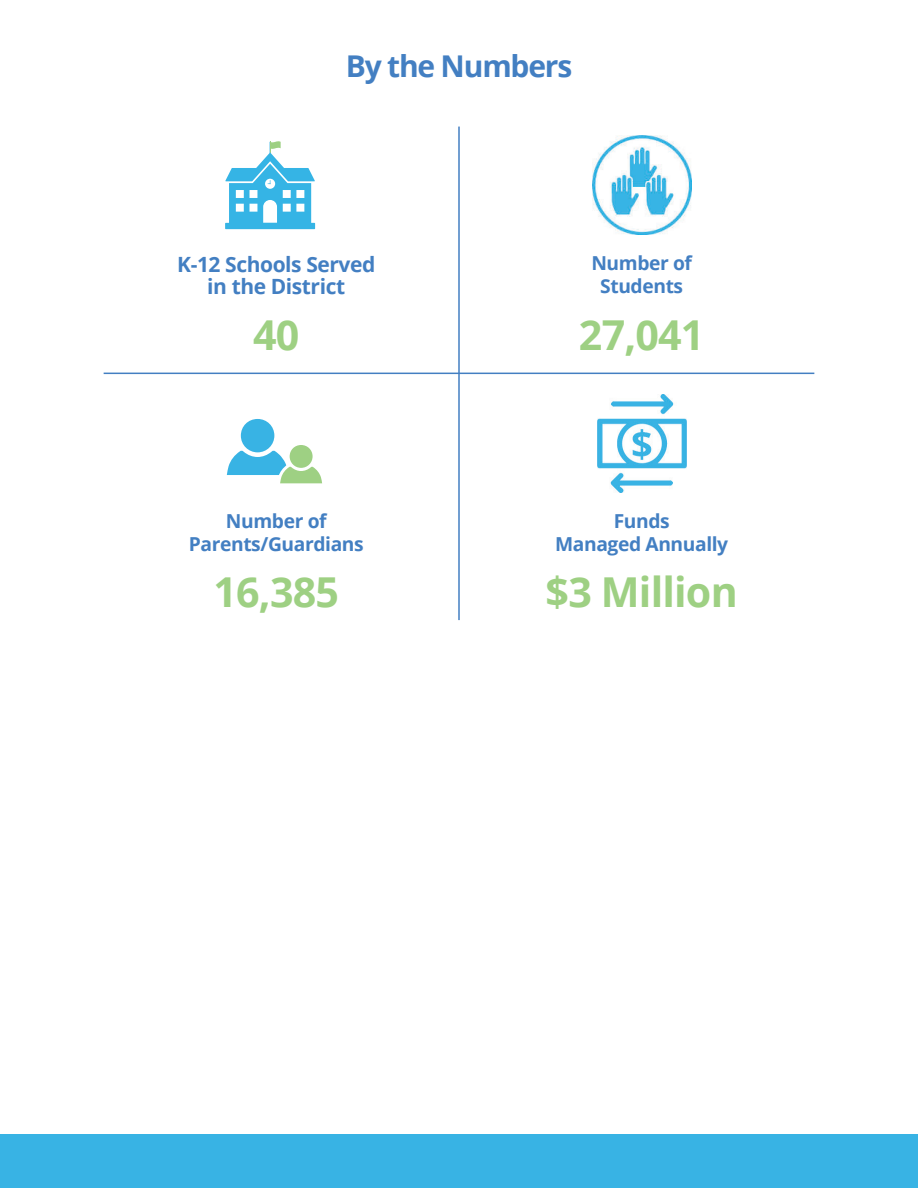
<style>
.page{position:relative;width:918px;height:1188px;background:#fff}
.page>*{position:absolute;margin:0;border:0;box-sizing:border-box;transform-origin:0 0}
.t1{font:700 41.25px "Open Sans";letter-spacing:-.02em;color:#9ed083}
.t2{font:700 30px "Open Sans";letter-spacing:-.04em;color:#437fc2}
.t3{font:700 21px/22.2px "Open Sans";letter-spacing:-.02em;color:#437fc2;text-align:center}
.t4{font:700 19.2px/23.1px "Open Sans";letter-spacing:-.02em;color:#437fc2;text-align:center}
</style>
<div class="page">
<div style="left:241px;top:419px;width:33px;height:33px;background:#38b3e4;border-radius:50%"></div>
<svg style="left:227px;top:442px;width:95px;height:42px"></svg>
<img style="left:592px;top:136px;width:99px;height:99px">
<hr style="left:458px;top:127px;width:2px;height:493px;background:#437fc2">
<hr style="left:104px;top:373px;width:710px;height:1px;background:#437fc2">
<div style="left:0;top:1134px;width:918px;height:54px;background:#38b3e4"></div>
<img style="left:597px;top:394px;width:89px;height:99px">
<div style="left:225px;top:223px;width:90px;height:6px;background:#35b4e5"></div>
<svg style="left:225px;top:141px;width:90px;height:83px"></svg>
<h2 class="t2" style="left:346px;top:45px;width:228px">By the Numbers</h2>
<p class="t3" style="left:177px;top:253px;width:200px">K-12 Schools Served in the District</p>
<h1 class="t1" style="left:253px;top:320px;width:48px">40</h1>
<p class="t4" style="left:591px;top:252px;width:102px;line-height:22.2px">Number of<br>Students</p>
<h1 class="t1" style="left:579px;top:320px;width:127px">27,041</h1>
<p class="t4" style="left:189px;top:509px;width:176px">Number of<br>Parents/Guardians</p>
<h1 class="t1" style="left:214px;top:577px;width:127px">16,385</h1>
<h1 class="t1" style="left:546px;top:563px;width:194px">$3 Million</h1>
<p class="t4" style="left:555px;top:509px;width:175px">Funds<br>Managed Annually</p>
</div>
